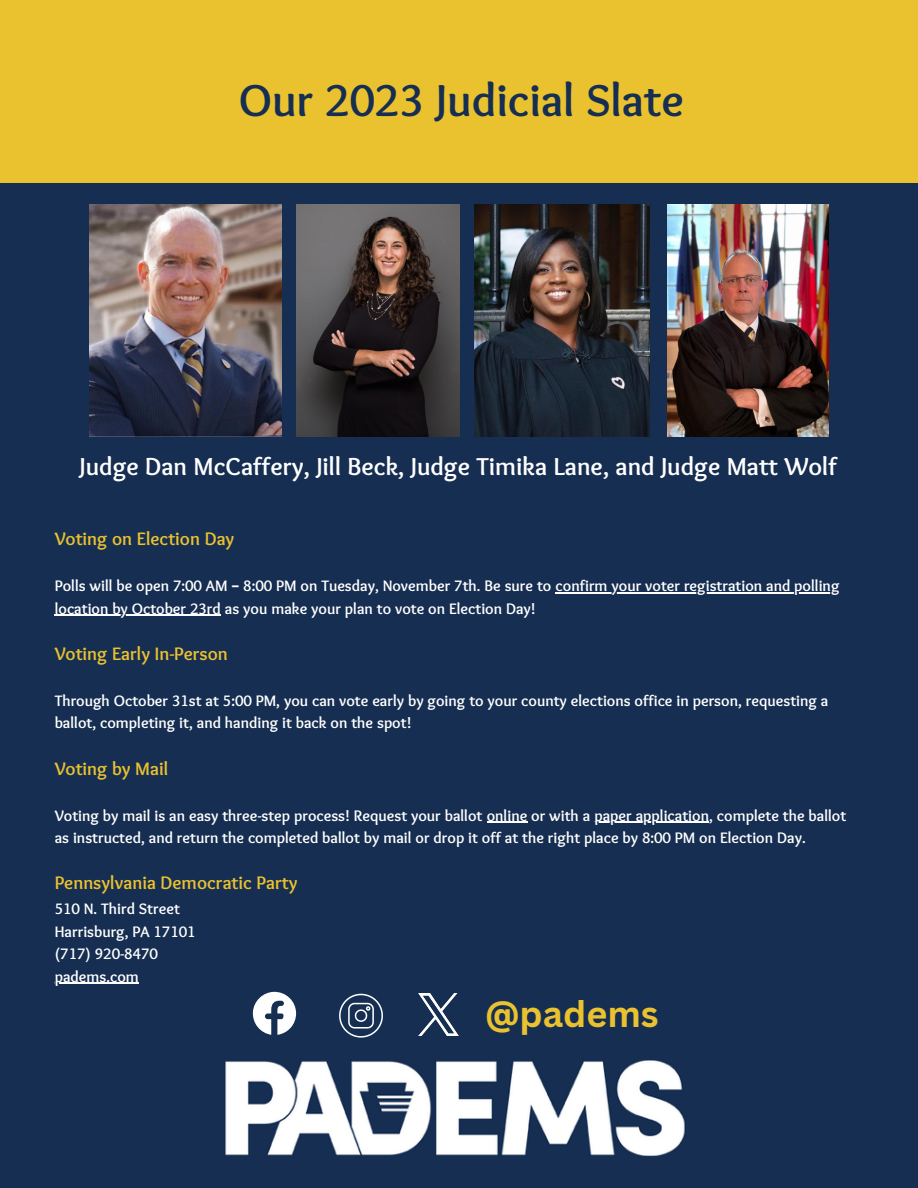
<style>
.page{position:relative;width:918px;height:1188px;background:#fff}
.page>*{position:absolute;margin:0;border:0;box-sizing:border-box;transform-origin:0 0}
.t1{font:700 46.5px "Sukar";color:#162e51}
.t2{font:700 36px "Canva Sans";color:#eac230}
.t3{font:700 25.5px "Sukar";color:#fff}
.t4{font:700 18.75px "Sukar";color:#eac230}
.t5{font:700 15.75px/22.5px "Sukar";color:#fff}
.s1{font-family:"Noto Sans Gurmukhi"}
</style>
<div class="page">
<div style="left:0;top:59px;width:918px;height:1129px;background:#162e51"></div>
<div style="left:0;top:0;width:918px;height:183px;background:#eac230"></div>
<img style="left:225px;top:1060px;width:460px;height:96px">
<img style="left:474px;top:205px;width:176px;height:232px">
<img style="left:296px;top:204px;width:164px;height:232px">
<img style="left:89px;top:205px;width:193px;height:232px">
<img style="left:668px;top:205px;width:160px;height:232px">
<svg style="left:252px;top:991px;width:44px;height:44px"></svg>
<svg style="left:339px;top:994px;width:44px;height:44px"></svg>
<img style="left:419px;top:994px;width:39px;height:41px">
<hr style="left:556px;top:592px;width:284px;height:1px;background:#fff">
<hr style="left:55px;top:615px;width:166px;height:1px;background:#fff">
<hr style="left:487px;top:822px;width:40px;height:1px;background:#fff">
<hr style="left:594px;top:822px;width:115px;height:1px;background:#fff">
<hr style="left:55px;top:983px;width:84px;height:1px;background:#fff">
<p class="t1" style="left:239px;top:74px;width:447px">Our 2023 Judicial Slate</p>
<p class="t3" style="left:80px;top:452px;width:759px">Judge Dan McCaffery, Jill Beck, Judge Timika Lane, and Judge Matt Wolf</p>
<p class="t4" style="left:55px;top:528px;width:181px">Voting on Election Day</p>
<p class="t5" style="left:55px;top:576px;width:786px">Polls will be open 7:00 AM <span class="s1">–</span> 8:00 PM on Tuesday, November 7th. Be sure to confirm your voter registration and polling location by October 23rd as you make your plan to vote on Election Day!</p>
<p class="t4" style="left:55px;top:643px;width:175px">Voting Early In-Person</p>
<p class="t5" style="left:55px;top:691px;width:775px">Through October 31st at 5:00 PM, you can vote early by going to your county elections office in person, requesting a ballot, completing it, and handing it back on the spot!</p>
<p class="t4" style="left:55px;top:758px;width:115px">Voting by Mail</p>
<p class="t5" style="left:55px;top:806px;width:793px">Voting by mail is an easy three-step process! Request your ballot online or with a paper application, complete the ballot as instructed, and return the completed ballot by mail or drop it off at the right place by 8:00 PM on Election Day.</p>
<p class="t4" style="left:55px;top:872px;width:244px">Pennsylvania Democratic Party</p>
<p class="t5" style="left:55px;top:899px;width:127px">510 N. Third Street</p>
<p class="t5" style="left:55px;top:922px;width:142px">Harrisburg, PA 17101</p>
<p class="t5" style="left:55px;top:944px;width:105px">(717) 920-8470</p>
<p class="t5" style="left:55px;top:967px;width:86px">padems.com</p>
<p class="t2" style="left:485px;top:989px;width:175px">@padems</p>
</div>
